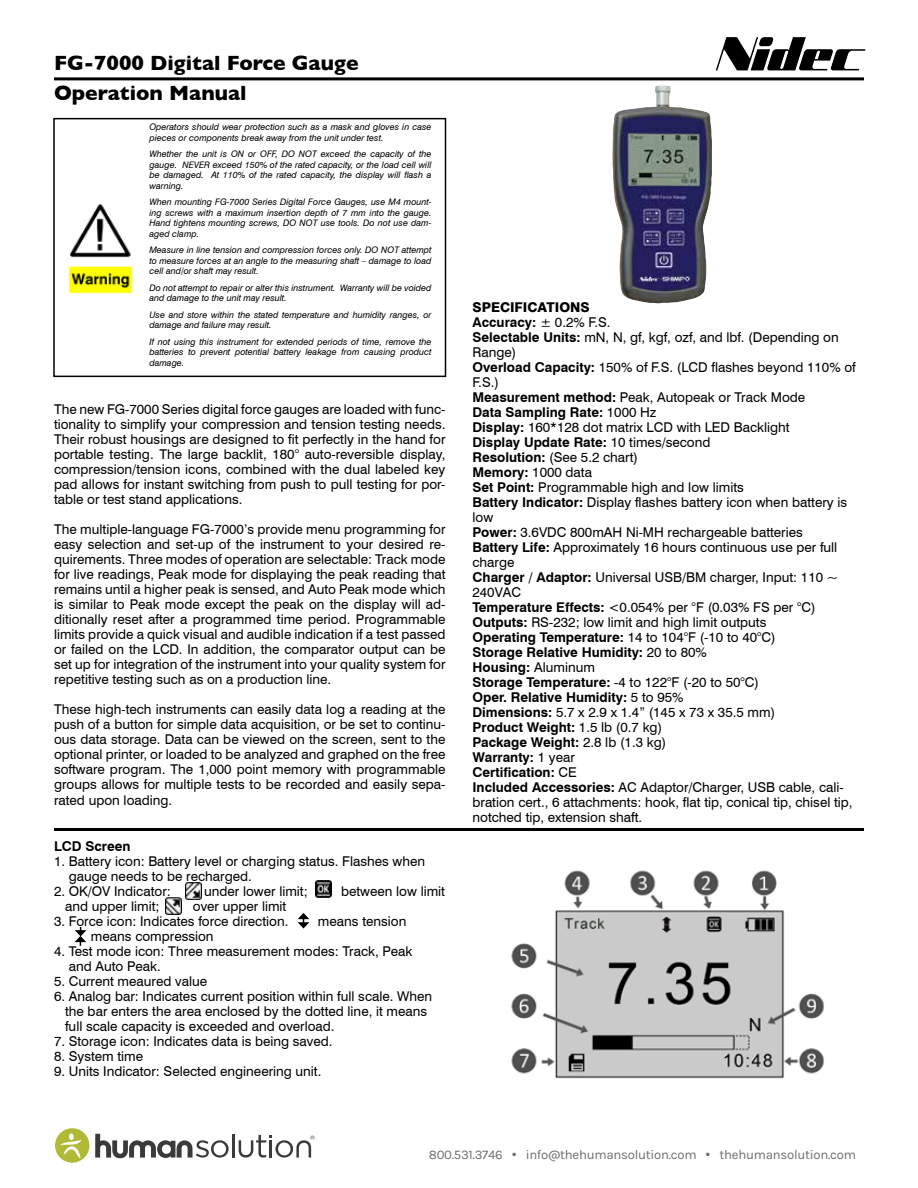
<style>
.page{position:relative;width:918px;height:1188px;background:#fff}
.page>*{position:absolute;margin:0;border:0;box-sizing:border-box;transform-origin:0 0}
.t1{font:700 21px/30px "Gill Sans";color:#000}
.t2{font:13.5px/15px "Swiss 721 BT";color:#000}
.t3{font:700 13.5px "Swiss 721 BT";color:#000}
.t4{font:13.2px "Karla";letter-spacing:-.02em;color:#6c6d70}
.t5{font:italic 9px/10.5px "Swiss 721 BT";color:#000;text-align:justify}
.s1{font-weight:800}
.s2{font-weight:700}
.s3{font-family:"Gotham"}
</style>
<div class="page">
<div style="left:53px;top:118px;width:393px;height:259px;border:2px solid #000"></div>
<hr style="left:54px;top:77px;width:810px;height:3px;background:#000">
<hr style="left:54px;top:828px;width:810px;height:3px;background:#000">
<img style="left:69px;top:205px;width:64px;height:89px">
<img style="left:511px;top:870px;width:313px;height:209px">
<img style="left:185px;top:883px;width:16px;height:17px">
<img style="left:316px;top:880px;width:16px;height:17px">
<img style="left:165px;top:897px;width:16px;height:18px">
<svg style="left:298px;top:913px;width:11px;height:16px"></svg>
<svg style="left:75px;top:927px;width:11px;height:19px"></svg>
<img style="left:612px;top:85px;width:100px;height:218px">
<svg style="left:716px;top:37px;width:150px;height:33px"></svg>
<svg style="left:55px;top:1128px;width:260px;height:35px"></svg>
<h1 class="t1" style="left:54px;top:47px;width:306px">FG-7000 Digital Force Gauge<br>Operation Manual</h1>
<p class="t5" style="left:149px;top:122px;width:284px">Operators should wear protection such as a mask and gloves in case pieces or components break away from the unit under test.</p>
<p class="t5" style="left:149px;top:149px;width:284px">Whether the unit is ON or OFF, DO NOT exceed the capacity of the gauge. NEVER exceed 150% of the rated capacity, or the load cell will be damaged. At 110% of the rated capacity, the display will flash a warning.</p>
<p class="t5" style="left:149px;top:197px;width:284px">When mounting FG-7000 Series Digital Force Gauges, use M4 mount&shy;ing screws with a maximum insertion depth of 7 mm into the gauge.<br>Hand tightens mounting screws, DO NOT use tools. Do not use dam&shy;aged clamp.</p>
<p class="t5" style="left:149px;top:245px;width:284px">Measure in line tension and compression forces only. DO NOT attempt to measure forces at an angle to the measuring shaft – damage to load cell and/or shaft may result.</p>
<p class="t5" style="left:149px;top:282px;width:284px">Do not attempt to repair or alter this instrument. Warranty will be voided and damage to the unit may result.</p>
<p class="t5" style="left:149px;top:309px;width:284px">Use and store within the stated temperature and humidity ranges, or damage and failure may result.</p>
<p class="t5" style="left:149px;top:336px;width:284px">If not using this instrument for extended periods of time, remove the batteries to prevent potential battery leakage from causing product damage.</p>
<p class="t2" style="left:54px;top:401px;width:393px;text-align:justify">The new FG-7000 Series digital force gauges are loaded with func&shy;tionality to simplify your compression and tension testing needs.<br>Their robust housings are designed to fit perfectly in the hand for portable testing. The large backlit, 180° auto-reversible display, compression/tension icons, combined with the dual labeled key pad allows for instant switching from push to pull testing for por&shy;table or test stand applications.</p>
<p class="t2" style="left:54px;top:521px;width:393px;text-align:justify">The multiple-language FG-7000’s provide menu programming for easy selection and set-up of the instrument to your desired re&shy;quirements. Three modes of operation are selectable: Track mode for live readings, Peak mode for displaying the peak reading that remains until a higher peak is sensed, and Auto Peak mode which is similar to Peak mode except the peak on the display will ad&shy;ditionally reset after a programmed time period. Programmable limits provide a quick visual and audible indication if a test passed or failed on the LCD. In addition, the comparator output can be set up for integration of the instrument into your quality system for repetitive testing such as on a production line.</p>
<p class="t2" style="left:54px;top:701px;width:393px;text-align:justify">These high-tech instruments can easily data log a reading at the push of a button for simple data acquisition, or be set to continu&shy;ous data storage. Data can be viewed on the screen, sent to the optional printer, or loaded to be analyzed and graphed on the free software program. The 1,000 point memory with programmable groups allows for multiple tests to be recorded and easily sepa-</p>
<p class="t2" style="left:54px;top:793px;width:120px">rated upon loading.</p>
<p class="t3" style="left:54px;top:838px;width:78px">LCD Screen</p>
<p class="t2" style="left:69px;top:854px;width:358px;text-indent:-15px">1. Battery icon: Battery level or charging status. Flashes when gauge needs to be recharged.</p>
<p class="t2" style="left:54px;top:884px;width:118px">2. OK/OV Indicator:</p>
<p class="t2" style="left:204px;top:884px;width:105px">under lower limit;</p>
<p class="t2" style="left:341px;top:884px;width:106px">between low limit</p>
<p class="t2" style="left:65px;top:899px;width:96px">and upper limit;</p>
<p class="t2" style="left:193px;top:899px;width:95px">over upper limit</p>
<p class="t2" style="left:54px;top:914px;width:236px">3. Force icon: Indicates force direction.</p>
<p class="t2" style="left:318px;top:914px;width:90px">means tension</p>
<p class="t2" style="left:91px;top:929px;width:124px">means compression</p>
<p class="t2" style="left:69px;top:944px;width:345px;text-indent:-15px">4. Test mode icon: Three measurement modes: Track, Peak and Auto Peak.</p>
<p class="t2" style="left:54px;top:974px;width:155px">5. Current meaured value</p>
<p class="t2" style="left:65px;top:989px;width:369px;text-indent:-11px">6. Analog bar: Indicates current position within full scale. When the bar enters the area enclosed by the dotted line, it means full scale capacity is exceeded and overload.</p>
<p class="t2" style="left:54px;top:1034px;width:280px">7. Storage icon: Indicates data is being saved.</p>
<p class="t2" style="left:54px;top:1049px;width:91px">8. System time</p>
<p class="t2" style="left:54px;top:1064px;width:269px">9. Units Indicator: Selected engineering unit.</p>
<p class="t2" style="left:472px;top:299px;width:385px"><span class="s1">SPECIFICATIONS<br></span><span class="s2">Accuracy:</span> ± 0.2% F.S.<br><span class="s2">Selectable Units:</span> mN, N, gf, kgf, ozf, and lbf. (Depending on Range)<br><span class="s2">Overload Capacity:</span> 150% of F.S. (LCD flashes beyond 110% of F.S.)<br><span class="s2">Measurement method:</span> Peak, Autopeak or Track Mode<br><span class="s2">Data Sampling Rate:</span> 1000 Hz<br><span class="s2">Display:</span> 160*128 dot matrix LCD with LED Backlight<br><span class="s2">Display Update Rate:</span> 10 times/second<br><span class="s2">Resolution:</span> (See 5.2 chart)<br><span class="s2">Memory:</span> 1000 data<br><span class="s2">Set Point:</span> Programmable high and low limits<br><span class="s2">Battery Indicator:</span> Display flashes battery icon when battery is low<br><span class="s2">Power:</span> 3.6VDC 800mAH Ni-MH rechargeable batteries<br><span class="s2">Battery Life:</span> Approximately 16 hours continuous use per full charge<br><span class="s2">Charger / Adaptor:</span> Universal USB/BM charger, Input: 110 ~ 240VAC<br><span class="s2">Temperature Effects:</span> &lt;0.054% per °F (0.03% FS per °C)<br><span class="s2">Outputs:</span> RS-232; low limit and high limit outputs<br><span class="s2">Operating Temperature:</span> 14 to 104°F (-10 to 40°C)<br><span class="s2">Storage Relative Humidity:</span> 20 to 80%<br><span class="s2">Housing:</span> Aluminum<br><span class="s2">Storage Temperature:</span> -4 to 122°F (-20 to 50°C)<br><span class="s2">Oper. Relative Humidity:</span> 5 to 95%<br><span class="s2">Dimensions:</span> 5.7 x 2.9 x 1.4” (145 x 73 x 35.5 mm)<br><span class="s2">Product Weight:</span> 1.5 lb (0.7 kg)<br><span class="s2">Package Weight:</span> 2.8 lb (1.3 kg)<br><span class="s2">Warranty:</span> 1 year<br><span class="s2">Certification:</span> CE<br><span class="s2">Included Accessories:</span> AC Adaptor/Charger, USB cable, cali&shy;bration cert., 6 attachments: hook, flat tip, conical tip, chisel tip, notched tip, extension shaft.</p>
<p class="t4" style="left:429px;top:1147px;width:429px">800.531.3746 <span class="s3">•</span> info@thehumansolution.com <span class="s3">•</span> thehumansolution.com</p>
</div>
